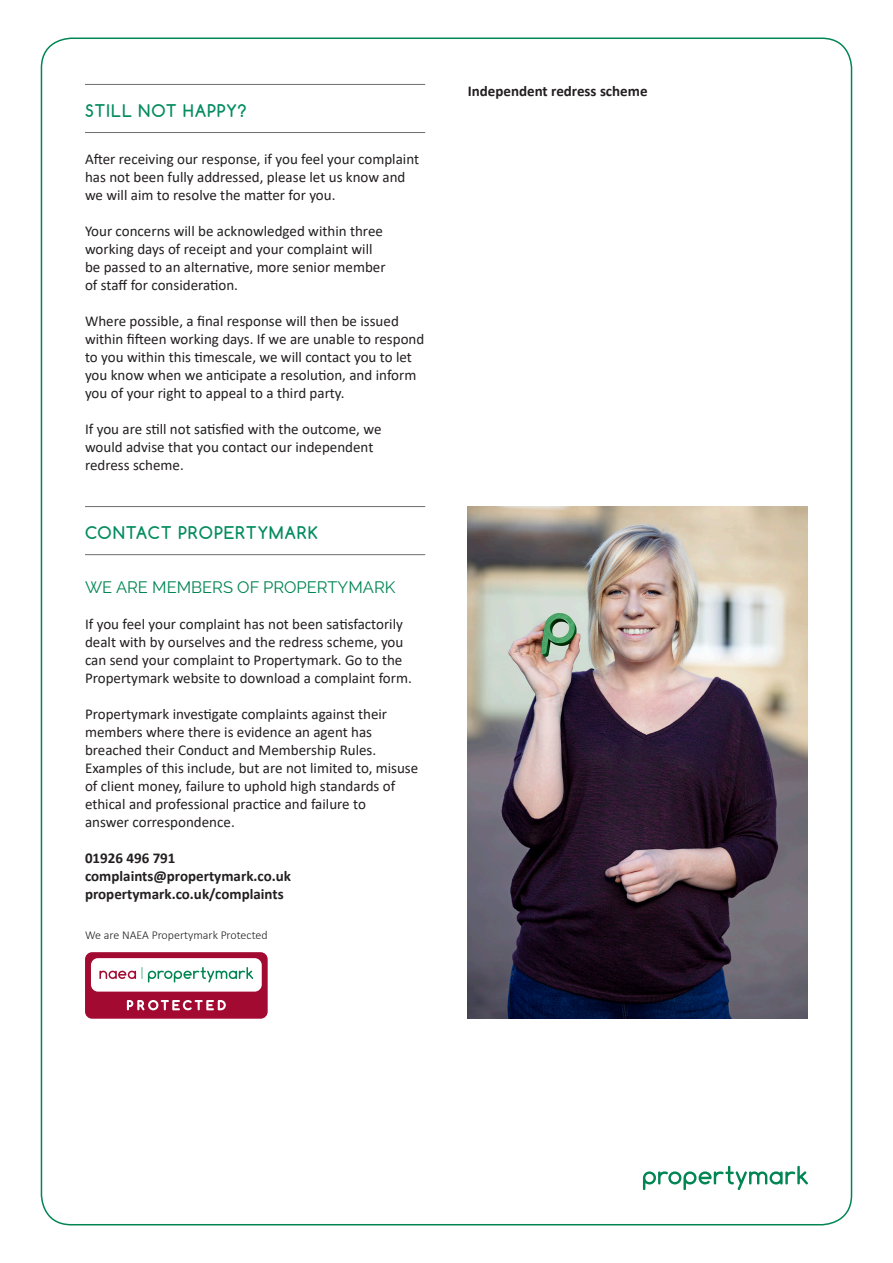
<style>
.page{position:relative;width:893px;height:1263px;background:#fff}
.page>*{position:absolute;margin:0;border:0;box-sizing:border-box;transform-origin:0 0}
.Body_copy{font:700 16.5px "Comfortaa";letter-spacing:.065em;color:#058c60}
.t1{font:16.5px "Raleway";color:#008553}
.t2{font:15px/18px "Calibri";color:#231f20}
.t3{font:700 15px "Calibri";color:#231f20}
.t4{font:300 12px "Calibri";color:#231f20}
</style>
<div class="page">
<hr style="left:85px;top:84px;width:340px;height:1px;background:#6c6d70">
<hr style="left:85px;top:506px;width:340px;height:1px;background:#6c6d70">
<hr style="left:85px;top:132px;width:340px;height:1px;background:#6c6d70">
<hr style="left:85px;top:554px;width:340px;height:1px;background:#6c6d70">
<svg style="left:643px;top:1166px;width:165px;height:24px"></svg>
<img style="left:468px;top:506px;width:340px;height:513px">
<svg style="left:85px;top:952px;width:183px;height:67px"></svg>
<p class="Body_copy" style="left:85px;top:100px;width:163px">STILL NOT HAPPY?</p>
<p class="t2" style="left:85px;top:149px;width:336px">After receiving our response, if you feel your complaint has not been fully addressed, please let us know and we will aim to resolve the matter for you.</p>
<p class="t2" style="left:85px;top:221px;width:299px">Your concerns will be acknowledged within three working days of receipt and your complaint will</p>
<p class="t2" style="left:85px;top:257px;width:302px">be passed to an alternative, more senior member</p>
<p class="t2" style="left:85px;top:275px;width:154px">of staff for consideration.</p>
<p class="t2" style="left:85px;top:311px;width:341px">Where possible, a final response will then be issued within fifteen working days. If we are unable to respond to you within this timescale, we will contact you to let you know when we anticipate a resolution, and inform you of your right to appeal to a third party.</p>
<p class="t2" style="left:85px;top:419px;width:298px">If you are still not satisfied with the outcome, we</p>
<p class="t2" style="left:85px;top:437px;width:290px">would advise that you contact our independent</p>
<p class="t2" style="left:85px;top:455px;width:100px">redress scheme.</p>
<p class="Body_copy" style="left:85px;top:522px;width:234px">CONTACT PROPERTYMARK</p>
<p class="t1" style="left:85px;top:578px;width:312px">WE ARE MEMBERS OF PROPERTYMARK</p>
<p class="t2" style="left:85px;top:615px;width:328px">If you feel your complaint has not been satisfactorily dealt with by ourselves and the redress scheme, you can send your complaint to Propertymark. Go to the Propertymark website to download a complaint form.</p>
<p class="t2" style="left:85px;top:705px;width:335px">Propertymark investigate complaints against their members where there is evidence an agent has breached their Conduct and Membership Rules.<br>Examples of this include, but are not limited to, misuse of client money, failure to uphold high standards of ethical and professional practice and failure to<br>answer correspondence.</p>
<p class="t3" style="left:85px;top:848px;width:92px">01926 496 791</p>
<p class="t3" style="left:85px;top:866px;width:208px">complaints@propertymark.co.uk</p>
<p class="t3" style="left:85px;top:884px;width:200px">propertymark.co.uk/complaints</p>
<p class="t4" style="left:85px;top:928px;width:184px">We are NAEA Propertymark Protected</p>
<p class="t3" style="left:468px;top:81px;width:181px">Independent redress scheme</p>
</div>
